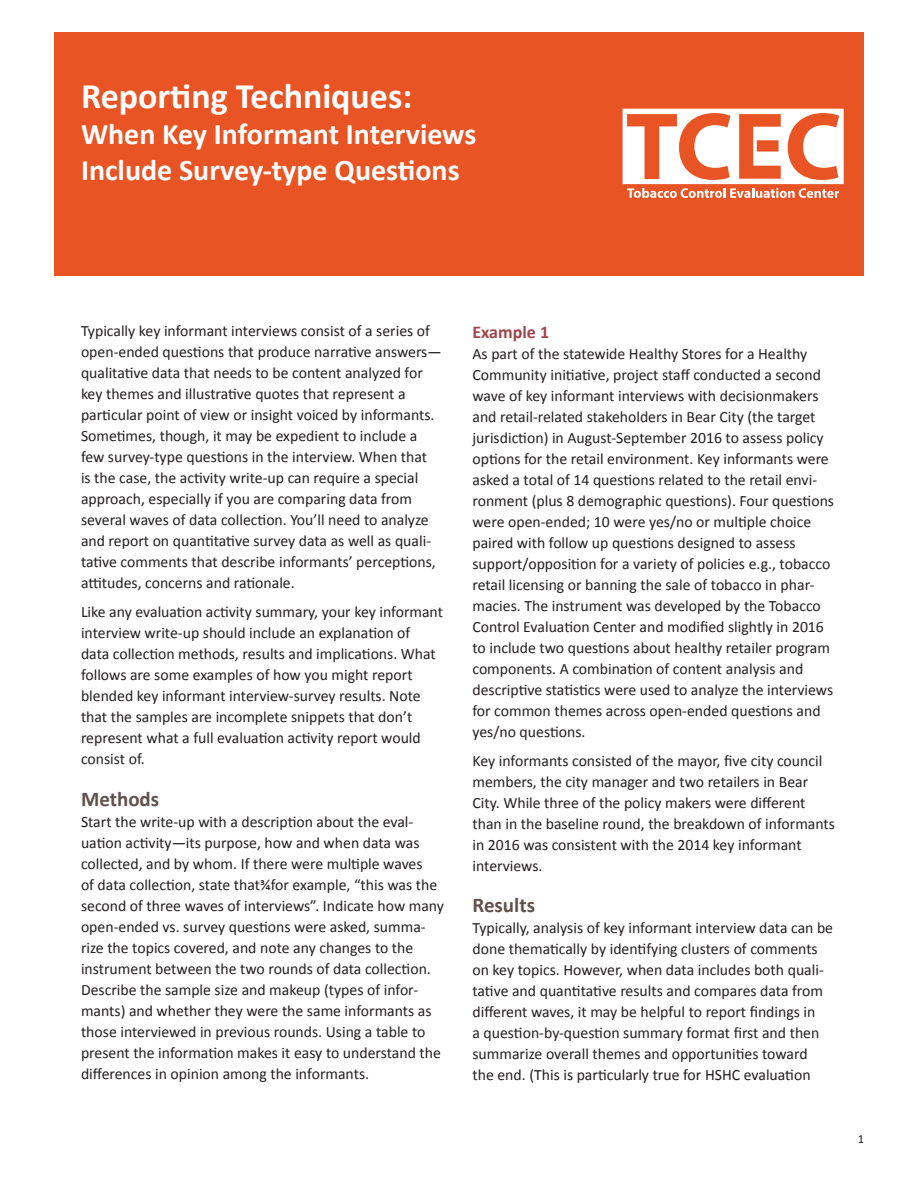
<style>
.page{position:relative;width:918px;height:1188px;background:#fff}
.page>*{position:absolute;margin:0;border:0;box-sizing:border-box;transform-origin:0 0}
.Heading_1{font:700 36px "Calibri";color:#fff}
.Heading_1-2{font:700 30px/36px "Calibri";color:#fff}
.Heading_2{font:700 21px "Calibri";color:#61514d}
.Heading_3{font:700 18px "Calibri";color:#9f454e}
.Body_text{font:15.75px/21px "Calibri";color:#231f20}
.t1{font:12.45px "Calibri";color:#231f20}
</style>
<div class="page">
<div style="left:54px;top:32px;width:810px;height:243px;background:#e95424"></div>
<svg style="left:623px;top:109px;width:221px;height:89px"></svg>
<p class="Heading_1" style="left:81px;top:74px;width:333px">Reporting Techniques:</p>
<p class="Heading_1-2" style="left:81px;top:115px;width:397px">When Key Informant Interviews<br>Include Survey-type Questions</p>
<p class="Body_text" style="left:81px;top:319px;width:362px">Typically key informant interviews consist of a series of open-ended questions that produce narrative answers— qualitative data that needs to be content analyzed for key themes and illustrative quotes that represent a particular point of view or insight voiced by informants.<br>Sometimes, though, it may be expedient to include a few survey-type questions in the interview. When that<br>is the case, the activity write-up can require a special approach, especially if you are comparing data from several waves of data collection. You’ll need to analyze and report on quantitative survey data as well as quali&shy;tative comments that describe informants’ perceptions, attitudes, concerns and rationale.</p>
<p class="Body_text" style="left:81px;top:601px;width:364px">Like any evaluation activity summary, your key informant interview write-up should include an explanation of<br>data collection methods, results and implications. What follows are some examples of how you might report blended key informant interview-survey results. Note that the samples are incomplete snippets that don’t represent what a full evaluation activity report would consist of.</p>
<p class="Heading_2" style="left:81px;top:786px;width:80px">Methods</p>
<p class="Body_text" style="left:81px;top:810px;width:365px">Start the write-up with a description about the eval&shy;uation activity—its purpose, how and when data was collected, and by whom. If there were multiple waves<br>of data collection, state that¾for example, “this was the second of three waves of interviews”. Indicate how many open-ended vs. survey questions were asked, summa&shy;rize the topics covered, and note any changes to the instrument between the two rounds of data collection.<br>Describe the sample size and makeup (types of infor&shy;mants) and whether they were the same informants as those interviewed in previous rounds. Using a table to present the information makes it easy to understand the differences in opinion among the informants.</p>
<p class="Heading_3" style="left:472px;top:320px;width:78px">Example 1</p>
<p class="Body_text" style="left:472px;top:342px;width:363px">As part of the statewide Healthy Stores for a Healthy Community initiative, project staff conducted a second wave of key informant interviews with decisionmakers and retail-related stakeholders in Bear City (the target jurisdiction) in August-September 2016 to assess policy options for the retail environment. Key informants were asked a total of 14 questions related to the retail envi&shy;ronment (plus 8 demographic questions). Four questions were open-ended; 10 were yes/no or multiple choice paired with follow up questions designed to assess support/opposition for a variety of policies e.g., tobacco retail licensing or banning the sale of tobacco in phar&shy;macies. The instrument was developed by the Tobacco Control Evaluation Center and modified slightly in 2016 to include two questions about healthy retailer program components. A combination of content analysis and descriptive statistics were used to analyze the interviews for common themes across open-ended questions and yes/no questions.</p>
<p class="Body_text" style="left:472px;top:750px;width:364px">Key informants consisted of the mayor, five city council members, the city manager and two retailers in Bear City. While three of the policy makers were different than in the baseline round, the breakdown of informants in 2016 was consistent with the 2014 key informant interviews.</p>
<p class="Heading_2" style="left:472px;top:892px;width:64px">Results</p>
<p class="Body_text" style="left:472px;top:917px;width:362px">Typically, analysis of key informant interview data can be done thematically by identifying clusters of comments on key topics. However, when data includes both quali&shy;tative and quantitative results and compares data from different waves, it may be helpful to report findings in<br>a question-by-question summary format first and then summarize overall themes and opportunities toward<br>the end. (This is particularly true for HSHC evaluation</p>
<p class="t1" style="left:858px;top:1131px;width:8px">1</p>
</div>
